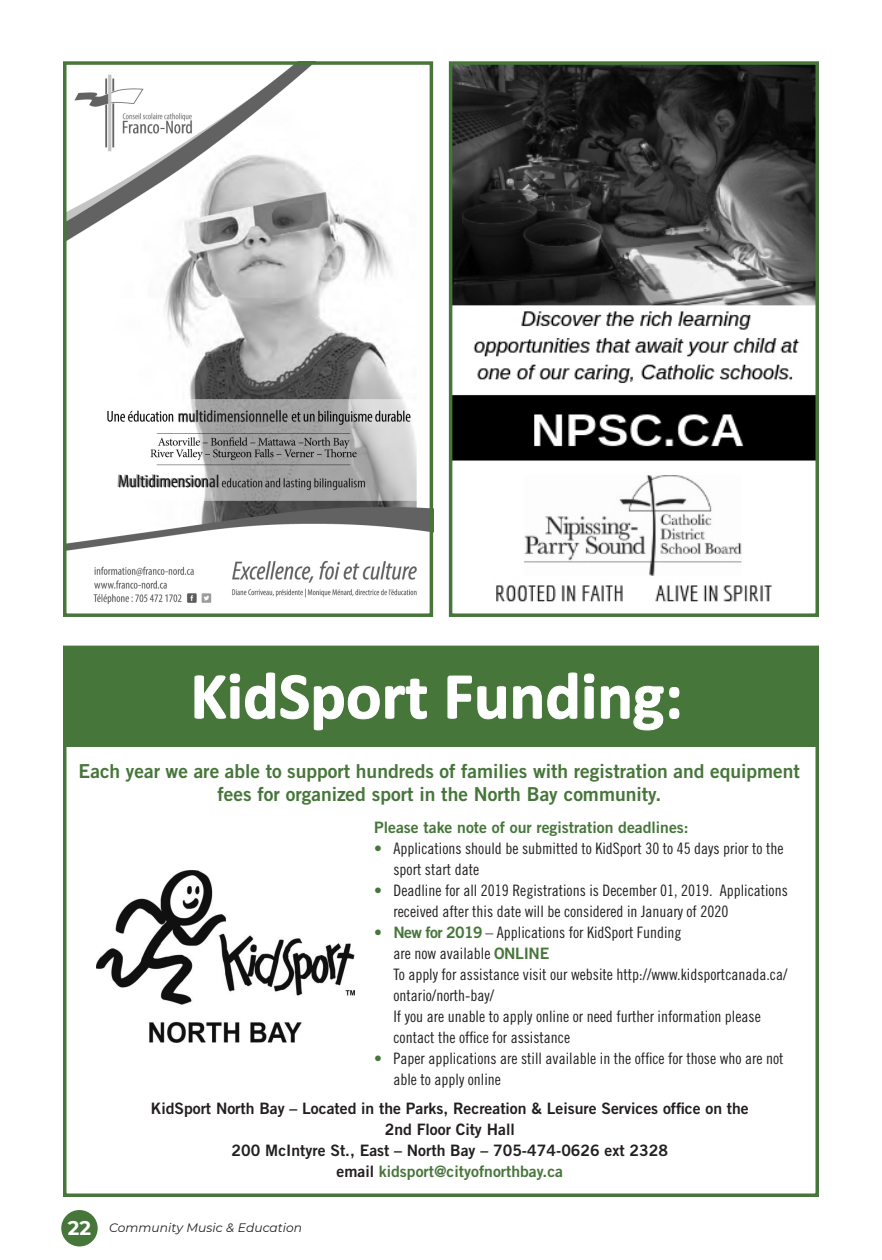
<style>
.page{position:relative;width:882px;height:1260px;background:#fff}
.page>*{position:absolute;margin:0;border:0;box-sizing:border-box;transform-origin:0 0}
.t1{font:700 66.5px "Calibri";color:#fff}
.t2{font:700 19.6px "Montserrat";color:#fff}
.t3{font:19.25px/22.8px "Trade Gothic LT Std Bd 2";color:#46763a;text-align:center}
.t4{font:15.75px/21px "Trade Gothic LT Std Cn 18";color:#231f20}
.t5{font:15.75px "Trade Gothic LT Std Bd 2";color:#231f20}
.t6{font:15.75px "Trade Gothic LT Std Bd 2";color:#46763a}
.t7{font:italic 12.25px "Montserrat";color:#231f20}
.s1{color:#46763a}
.s2{font-family:"Trade Gothic LT Std Bd 2";color:#46763a}
.s3{color:#231f20}
</style>
<div class="page">
<img style="left:454px;top:66px;width:360px;height:536px">
<img style="left:68px;top:66px;width:360px;height:539px">
<div style="left:63px;top:646px;width:756px;height:551px;border:4px solid #46763a"></div>
<div style="left:63px;top:61px;width:370px;height:556px;border:4px solid #46763a"></div>
<div style="left:449px;top:61px;width:370px;height:556px;border:4px solid #46763a"></div>
<img style="left:96px;top:870px;width:258px;height:172px">
<div style="left:65px;top:647px;width:754px;height:100px;background:#46763a"></div>
<svg style="left:194px;top:672px;width:233px;height:59px"></svg>
<svg style="left:447px;top:672px;width:233px;height:59px"></svg>
<div style="left:61px;top:1210px;width:37px;height:36px;background:#46763a;border-radius:50%"></div>
<p class="t1" style="left:190px;top:654px;width:494px">KidSport Funding:</p>
<p class="t3" style="left:79px;top:760px;width:723px">Each year we are able to support hundreds of families with registration and equipment fees for organized sport in the North Bay community.</p>
<p class="t6" style="left:374px;top:818px;width:316px">Please take note of our registration deadlines:</p>
<p class="t4" style="left:393px;top:838px;width:392px;text-indent:-19px"><span class="s1">•</span> Applications should be submitted to KidSport 30 to 45 days prior to the sport start date</p>
<p class="t4" style="left:393px;top:880px;width:396px;text-indent:-19px"><span class="s1">•</span> Deadline for all 2019 Registrations is December 01, 2019. Applications received after this date will be considered in January of 2020</p>
<p class="t4" style="left:374px;top:922px;width:309px"><span class="s1">•</span> <span class="s2">New for 2019</span> – Applications for KidSport Funding</p>
<p class="t4" style="left:393px;top:943px;width:157px">are now available <span class="s2">ONLINE</span></p>
<p class="t4" style="left:393px;top:964px;width:395px">To apply for assistance visit our website http://www.kidsportcanada.ca/ ontario/north-bay/</p>
<p class="t4" style="left:393px;top:1006px;width:369px">If you are unable to apply online or need further information please contact the office for assistance</p>
<p class="t4" style="left:393px;top:1048px;width:392px;text-indent:-19px"><span class="s1">•</span> Paper applications are still available in the office for those who are not able to apply online</p>
<p class="t5" style="left:151px;top:1099px;width:599px">KidSport North Bay – Located in the Parks, Recreation &amp; Leisure Services office on the</p>
<p class="t5" style="left:385px;top:1120px;width:131px">2nd Floor City Hall</p>
<p class="t5" style="left:232px;top:1141px;width:438px">200 McIntyre St., East – North Bay – 705-474-0626 ext 2328</p>
<p class="t6" style="left:337px;top:1162px;width:228px"><span class="s3">email</span> kidsport@cityofnorthbay.ca</p>
<p class="t2" style="left:68px;top:1214px;width:25px">22</p>
<p class="t7" style="left:109px;top:1220px;width:195px">Community Music &amp; Education</p>
</div>
